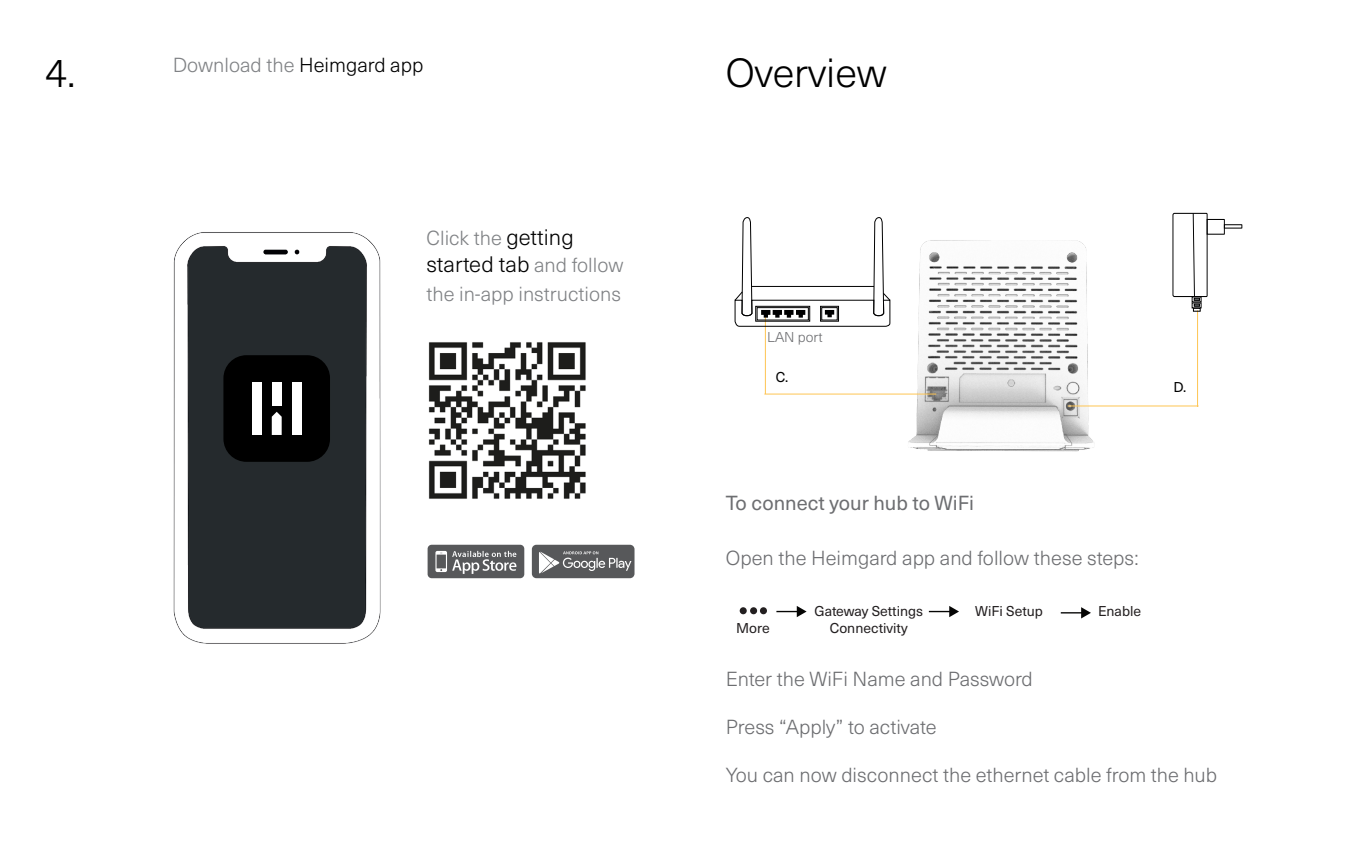
<style>
.page{position:relative;width:1361px;height:851px;background:#fff}
.page>*{position:absolute;margin:0;border:0;box-sizing:border-box;transform-origin:0 0}
.Hedings_2{font:300 40px "Neue Haas Unica W1 G";color:#000}
.Numbers_in_user_manu{font:300 40px "Neue Haas Unica W1 G";color:#000}
.Standard_txt_user_ma{font:300 22px "Neue Haas Unica W1 G";color:#000}
.Standard_txt_user_ma-2{font:300 20px "Neue Haas Unica W1 G";color:#6d6e71}
.Standard_txt_user_ma-3{font:300 20px "Neue Haas Unica W1 G";color:#808285}
.Standard_txt_user_ma-4{font:20px "Neue Haas Unica W1 G";color:#6d6e71}
.t1{font:14px/16.8px "Neue Haas Unica W1 G";color:#231f20;text-align:center}
.Standard_txt_user_ma-5{font:300 14px "Neue Haas Unica W1 G";color:#6d6e71}
.Paragraph_Style_2{font:14px "Neue Haas Unica W1 G";color:#000}
.s1{color:#000}
.s2{font-size:22px;color:#000}
.s3{font-size:20px;color:#808285}
</style>
<div class="page">
<img style="left:895px;top:240px;width:207px;height:212px">
<img style="left:173px;top:232px;width:208px;height:412px">
<hr style="left:765px;top:316px;width:1px;height:78px;background:#fec553">
<hr style="left:1197px;top:310px;width:1px;height:97px;background:#fec553">
<hr style="left:764px;top:393px;width:172px;height:1px;background:#fec553">
<hr style="left:1068px;top:405px;width:130px;height:1px;background:#fec553">
<svg style="left:776px;top:606px;width:30px;height:11px"></svg>
<svg style="left:929px;top:606px;width:30px;height:11px"></svg>
<svg style="left:1060px;top:607px;width:31px;height:11px"></svg>
<div style="left:760px;top:607px;width:7px;height:7px;background:#231f20;border-radius:50%"></div>
<div style="left:750px;top:607px;width:7px;height:7px;background:#231f20;border-radius:50%"></div>
<div style="left:739px;top:607px;width:8px;height:7px;background:#231f20;border-radius:50%"></div>
<div style="left:223px;top:355px;width:107px;height:107px;background:#000;border-radius:23px"></div>
<div style="left:252px;top:382px;width:10px;height:53px;background:#fff"></div>
<div style="left:272px;top:382px;width:10px;height:23px;background:#fff"></div>
<svg style="left:272px;top:411px;width:10px;height:24px"></svg>
<div style="left:292px;top:382px;width:9px;height:53px;background:#fff"></div>
<svg style="left:427px;top:544px;width:97px;height:34px;background:#767678"></svg>
<svg style="left:532px;top:544px;width:102px;height:34px;background:#737476"></svg>
<img style="left:428px;top:342px;width:158px;height:157px">
<svg style="left:734px;top:217px;width:156px;height:111px"></svg>
<div style="left:755px;top:306px;width:55px;height:15px;border:1px solid #000001"></div>
<div style="left:820px;top:306px;width:18px;height:15px;border:1px solid #000001"></div>
<div style="left:757px;top:307px;width:51px;height:13px;border:1px solid #000001"></div>
<div style="left:821px;top:307px;width:16px;height:13px;border:1px solid #000001"></div>
<svg style="left:1173px;top:213px;width:69px;height:98px"></svg>
<p class="Numbers_in_user_manu" style="left:45px;top:44px;width:32px">4.</p>
<p class="Standard_txt_user_ma-3" style="left:173px;top:50px;width:252px">Download the <span class="s1">Heimgard app</span></p>
<p class="Standard_txt_user_ma-3" style="left:426px;top:223px;width:149px">Click the <span class="s2">getting</span></p>
<p class="Standard_txt_user_ma" style="left:426px;top:248px;width:198px">started tab <span class="s3">and follow</span></p>
<p class="Standard_txt_user_ma-3" style="left:426px;top:279px;width:196px">the in-app instructions</p>
<p class="Hedings_2" style="left:726px;top:44px;width:162px">Overview</p>
<p class="Standard_txt_user_ma-5" style="left:767px;top:327px;width:57px">LAN port</p>
<p class="Paragraph_Style_2" style="left:776px;top:367px;width:14px">C.</p>
<p class="Paragraph_Style_2" style="left:1173px;top:377px;width:14px">D.</p>
<p class="Standard_txt_user_ma-4" style="left:725px;top:488px;width:250px">To connect your hub to WiFi</p>
<p class="Standard_txt_user_ma-2" style="left:726px;top:543px;width:414px">Open the Heimgard app and follow these steps:</p>
<p class="t1" style="left:814px;top:602px;width:110px">Gateway Settings<br>Connectivity</p>
<p class="t1" style="left:975px;top:602px;width:69px">WiFi Setup</p>
<p class="t1" style="left:1098px;top:602px;width:45px">Enable</p>
<p class="Standard_txt_user_ma-2" style="left:726px;top:664px;width:308px">Enter the WiFi Name and Password</p>
<p class="Standard_txt_user_ma-2" style="left:726px;top:712px;width:212px">Press “Apply” to activate</p>
<p class="Standard_txt_user_ma-2" style="left:726px;top:760px;width:493px">You can now disconnect the ethernet cable from the hub</p>
<p class="t1" style="left:736px;top:618px;width:35px">More</p>
</div>
